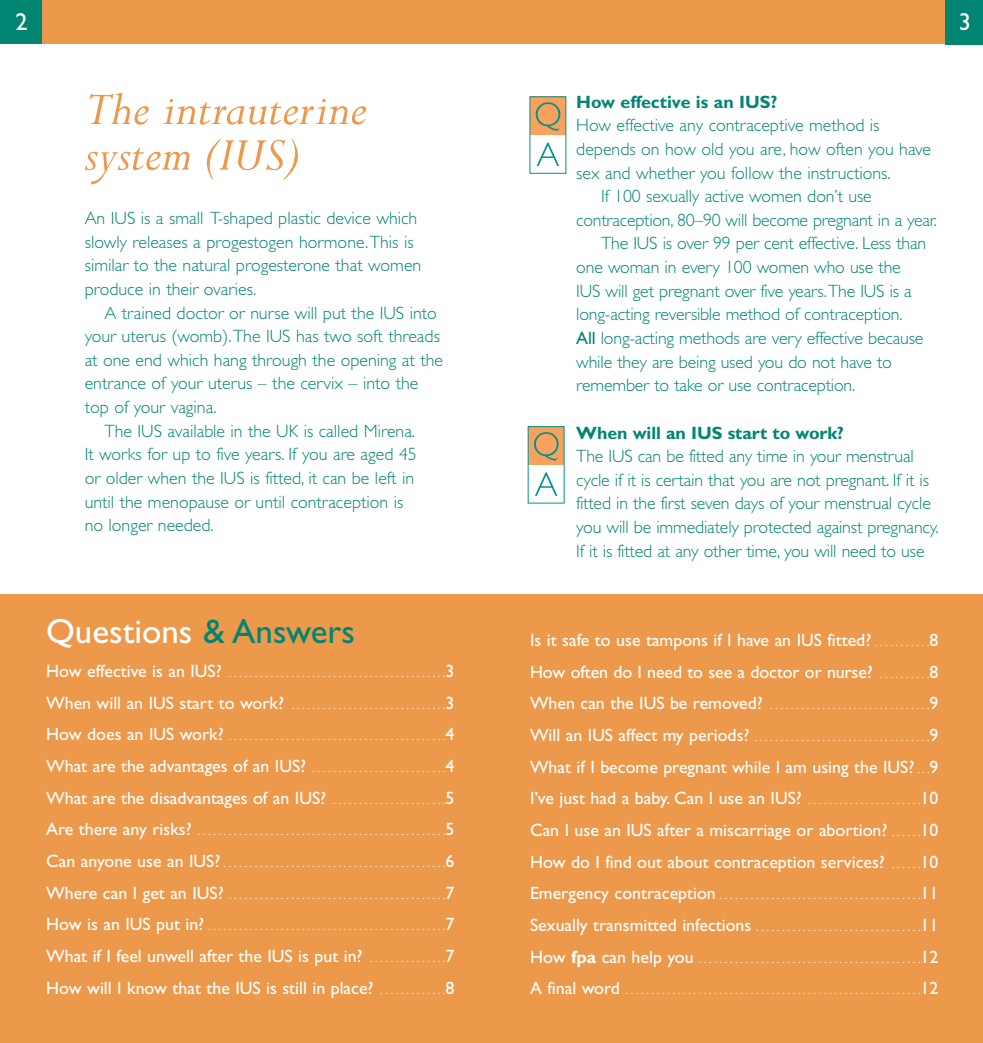
<style>
.page{position:relative;width:983px;height:1043px;background:#fff}
.page>*{position:absolute;margin:0;border:0;box-sizing:border-box;transform-origin:0 0}
.t1{font:italic 52.5px/45.5px "Perpetua";letter-spacing:.005em;color:#ed994c}
.t2{font:35px "Gill Sans";color:#fff}
.t3{font:24.5px "Gill Sans";color:#fff}
.t4{font:300 17.85px/23.6px "Gill Sans";letter-spacing:-.005em;color:#008572}
.t5{font:17.85px/31.7px "Gill Sans";color:#fff}
.t6{font:700 17.85px "Gill Sans";letter-spacing:-.005em;color:#008572}
.t7{font:10.5px "Gill Sans";color:#fff}
.s1{color:#008572}
.s2{font-size:17.85px}
.s3{font-size:10.5px}
.s4{font-weight:400}
.s5{font-weight:700;font-size:17.85px}
</style>
<div class="page">
<div style="left:1px;top:0;width:981px;height:44px;background:#ed994c"></div>
<div style="left:944px;top:0;width:38px;height:44px;background:#008572"></div>
<div style="left:0;top:0;width:41px;height:44px;background:#008572"></div>
<div style="left:0;top:594px;width:982px;height:448px;background:#ed994c"></div>
<div style="left:529px;top:97px;width:36px;height:38px;background:#f9a25d"></div>
<svg style="left:535px;top:102px;width:25px;height:29px"></svg>
<svg style="left:536px;top:142px;width:23px;height:24px"></svg>
<div style="left:528px;top:426px;width:36px;height:39px;background:#f9a25d"></div>
<svg style="left:534px;top:432px;width:24px;height:28px"></svg>
<svg style="left:535px;top:472px;width:22px;height:24px"></svg>
<h3 class="t3" style="left:15px;top:13px;width:14px">2</h3>
<h3 class="t3" style="left:958px;top:13px;width:14px">3</h3>
<h1 class="t1" style="left:85px;top:92px;width:283px">The intrauterine system (IUS)</h1>
<p class="t4" style="left:85px;top:208px;width:338px">An IUS is a small T-shaped plastic device which slowly releases a progestogen hormone. This is similar to the natural progesterone that women produce in their ovaries.</p>
<p class="t4" style="left:104px;top:303px;width:334px">A trained doctor or nurse will put the IUS into</p>
<p class="t4" style="left:85px;top:326px;width:357px">your uterus (womb). The IUS has two soft threads</p>
<p class="t4" style="left:85px;top:350px;width:360px">at one end which hang through the opening at the</p>
<p class="t4" style="left:85px;top:373px;width:335px">entrance of your uterus – the cervix – into the</p>
<p class="t4" style="left:85px;top:397px;width:133px">top of your vagina.</p>
<p class="t4" style="left:104px;top:421px;width:312px">The IUS available in the UK is called Mirena.</p>
<p class="t4" style="left:85px;top:444px;width:333px">It works for up to five years. If you are aged 45</p>
<p class="t4" style="left:85px;top:468px;width:331px">or older when the IUS is fitted, it can be left in</p>
<p class="t4" style="left:85px;top:492px;width:320px">until the menopause or until contraception is</p>
<p class="t4" style="left:85px;top:515px;width:130px">no longer needed.</p>
<h2 class="t2" style="left:46px;top:618px;width:310px">Questions <span class="s1">&amp; Answers</span></h2>
<p class="t7" style="left:46px;top:669px;width:409px"><span class="s2">How effective is an IUS?</span> . . . . . . . . . . . . . . . . . . . . . . . . . . . . . . . . . . . . . . . . . .<span class="s2">3</span></p>
<p class="t7" style="left:46px;top:701px;width:409px"><span class="s2">When will an IUS start to work?</span> . . . . . . . . . . . . . . . . . . . . . . . . . . . . . .<span class="s2">3</span></p>
<p class="t7" style="left:46px;top:733px;width:409px"><span class="s2">How does an IUS work?</span> . . . . . . . . . . . . . . . . . . . . . . . . . . . . . . . . . . . . . . . . . .<span class="s2">4</span></p>
<p class="t5" style="left:46px;top:752px;width:409px">What are the advantages of an IUS? <span class="s3">. . . . . . . . . . . . . . . . . . . . . . . . . .</span>4<br>What are the disadvantages of an IUS? <span class="s3">. . . . . . . . . . . . . . . . . . . . . .</span>5</p>
<p class="t7" style="left:46px;top:828px;width:409px"><span class="s2">Are there any risks?</span> . . . . . . . . . . . . . . . . . . . . . . . . . . . . . . . . . . . . . . . . . . . . . . . .<span class="s2">5</span></p>
<p class="t7" style="left:46px;top:859px;width:409px"><span class="s2">Can anyone use an IUS?</span> . . . . . . . . . . . . . . . . . . . . . . . . . . . . . . . . . . . . . . . . . . .<span class="s2">6</span></p>
<p class="t7" style="left:46px;top:891px;width:409px"><span class="s2">Where can I get an IUS?</span> . . . . . . . . . . . . . . . . . . . . . . . . . . . . . . . . . . . . . . . . . .<span class="s2">7</span></p>
<p class="t7" style="left:46px;top:923px;width:409px"><span class="s2">How is an IUS put in?</span> . . . . . . . . . . . . . . . . . . . . . . . . . . . . . . . . . . . . . . . . . . . . . .<span class="s2">7</span></p>
<p class="t5" style="left:46px;top:941px;width:409px">What if I feel unwell after the IUS is put in? <span class="s3">. . . . . . . . . . . . . . .</span>7<br>How will I know that the IUS is still in place? <span class="s3">. . . . . . . . . . . . .</span>8</p>
<p class="t6" style="left:576px;top:95px;width:202px">How effective is an IUS?</p>
<p class="t4" style="left:576px;top:115px;width:305px">How effective any contraceptive method is</p>
<p class="t4" style="left:576px;top:139px;width:356px">depends on how old you are, how often you have</p>
<p class="t4" style="left:576px;top:163px;width:316px">sex and whether you follow the instructions.</p>
<p class="t4" style="left:601px;top:186px;width:272px">If 100 sexually active women don’t use</p>
<p class="t4" style="left:576px;top:210px;width:362px">contraception, 80–90 will become pregnant in a year.</p>
<p class="t4" style="left:601px;top:233px;width:326px">The IUS is over 99 per cent effective. Less than</p>
<p class="t4" style="left:576px;top:257px;width:326px">one woman in every 100 women who use the</p>
<p class="t4" style="left:576px;top:281px;width:337px">IUS will get pregnant over five years. The IUS is a</p>
<p class="t4" style="left:576px;top:304px;width:328px">long-acting reversible method of contraception.</p>
<p class="t4" style="left:576px;top:328px;width:348px"><span class="s4">All</span> long-acting methods are very effective because</p>
<p class="t4" style="left:576px;top:352px;width:317px">while they are being used you do not have to</p>
<p class="t4" style="left:576px;top:375px;width:280px">remember to take or use contraception.</p>
<p class="t6" style="left:576px;top:426px;width:269px">When will an IUS start to work?</p>
<p class="t4" style="left:576px;top:446px;width:364px">The IUS can be fitted any time in your menstrual cycle if it is certain that you are not pregnant. If it is fitted in the first seven days of your menstrual cycle you will be immediately protected against pregnancy.<br>If it is fitted at any other time, you will need to use</p>
<p class="t5" style="left:530px;top:626px;width:409px">Is it safe to use tampons if I have an IUS fitted? <span class="s3">. . . . . . . . . . .</span>8<br>How often do I need to see a doctor or nurse? <span class="s3">. . . . . . . . . .</span>8</p>
<p class="t7" style="left:530px;top:702px;width:409px"><span class="s2">When can the IUS be removed?</span> . . . . . . . . . . . . . . . . . . . . . . . . . . . . . . .<span class="s2">9</span></p>
<p class="t7" style="left:530px;top:733px;width:409px"><span class="s2">Will an IUS affect my periods?</span> . . . . . . . . . . . . . . . . . . . . . . . . . . . . . . . . . .<span class="s2">9</span></p>
<p class="t5" style="left:530px;top:752px;width:409px;text-align:justify">What if I become pregnant while I am using the IUS? <span class="s3">. . .</span>9<br>I’ve just had a baby. Can I use an IUS? <span class="s3">. . . . . . . . . . . . . . . . . . . . . .</span>10<br>Can I use an IUS after a miscarriage or abortion? <span class="s3">. . . . . .</span>10<br>How do I find out about contraception services? <span class="s3">. . . . . .</span>10</p>
<p class="t7" style="left:530px;top:892px;width:409px"><span class="s2">Emergency contraception</span> . . . . . . . . . . . . . . . . . . . . . . . . . . . . . . . . . . . . . . .<span class="s2">11</span></p>
<p class="t7" style="left:530px;top:923px;width:409px"><span class="s2">Sexually transmitted infections</span> . . . . . . . . . . . . . . . . . . . . . . . . . . . . . . . .<span class="s2">11</span></p>
<p class="t7" style="left:530px;top:955px;width:409px"><span class="s2">How</span> <span class="s5">fpa</span> <span class="s2">can help you</span> . . . . . . . . . . . . . . . . . . . . . . . . . . . . . . . . . . . . . . . . . . .<span class="s2">12</span></p>
<p class="t7" style="left:530px;top:987px;width:409px"><span class="s2">A final word</span> . . . . . . . . . . . . . . . . . . . . . . . . . . . . . . . . . . . . . . . . . . . . . . . . . . . . . . . . .<span class="s2">12</span></p>
</div>
